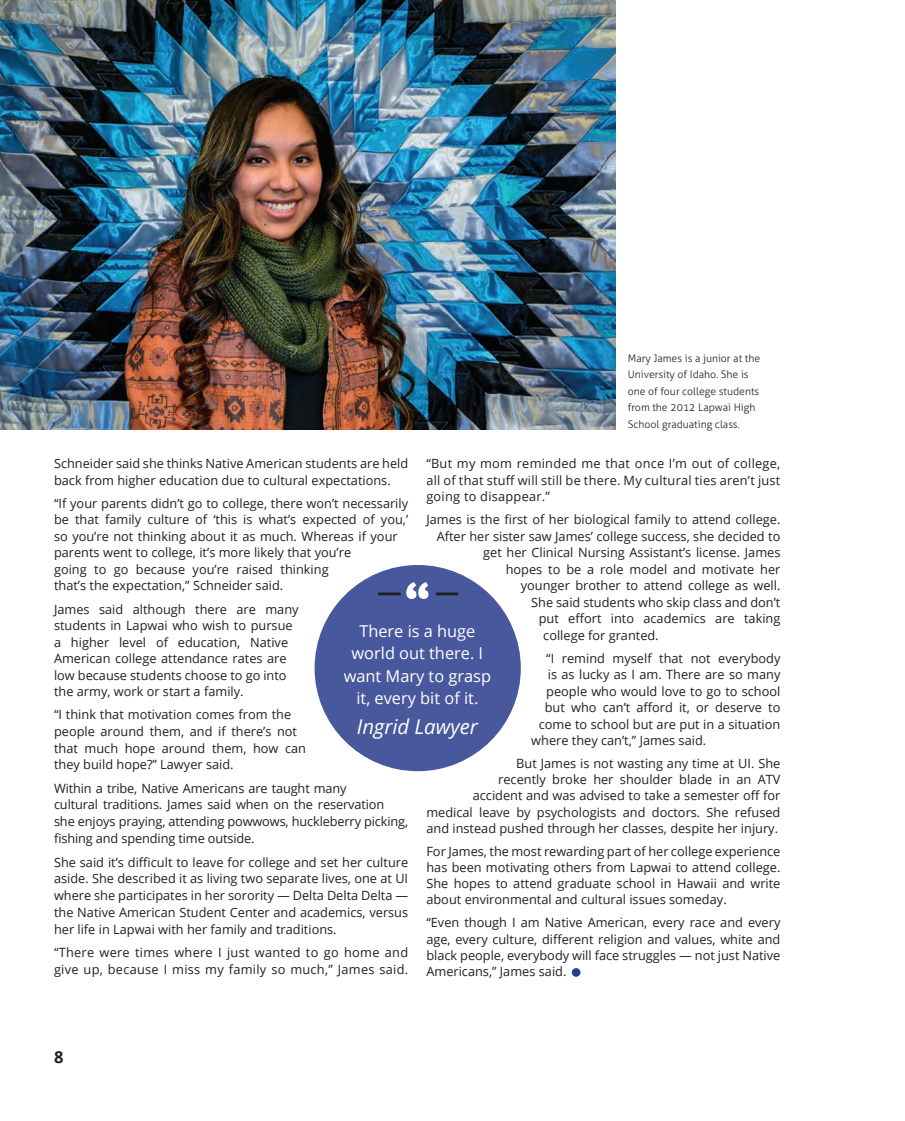
<style>
.page{position:relative;width:905px;height:1121px;background:#fff}
.page>*{position:absolute;margin:0;border:0;box-sizing:border-box;transform-origin:0 0}
.t1{font:700 69.15px "PT Sans";color:#fff}
.t2{font:700 22.2px "Aller";color:#231f20}
.t3{font:italic 20.4px "Open Sans";color:#fff}
.t4{font:700 16.5px "Open Sans";color:#231f20}
.t5{font:16.35px/22.4px "Open Sans";color:#fff;text-align:center}
.t6{font:12.75px/16.5px "Open Sans";color:#231f20}
.t7{font:12.75px/16.8px "Open Sans";letter-spacing:.02em;color:#231f20}
.t8{font:300 10.5px/16.5px "Aller";color:#231f20}
</style>
<div class="page">
<div style="left:314px;top:565px;width:207px;height:206px;background:#48589c;border-radius:50%"></div>
<div style="left:572px;top:968px;width:8px;height:8px;background:#253f8e;border-radius:50%"></div>
<img style="left:0;top:0;width:615px;height:429px">
<p class="t8" style="left:627px;top:350px;width:134px">Mary James is a junior at the<br>University of Idaho. She is one of four college students from the 2012 Lapwai High<br>School graduating class.</p>
<p class="t6" style="left:426px;top:455px;width:355px;text-align:justify">“But my mom reminded me that once I’m out of college, all of that stuff will still be there. My cultural ties aren’t just going to disappear.”</p>
<p class="t6" style="left:426px;top:511px;width:355px">James is the first of her biological family to attend college.</p>
<p class="t6" style="left:437px;top:527px;width:345px">After her sister saw James’ college success, she decided to</p>
<p class="t6" style="left:483px;top:544px;width:298px">get her Clinical Nursing Assistant’s license. James</p>
<p class="t6" style="left:506px;top:560px;width:276px">hopes to be a role model and motivate her</p>
<p class="t6" style="left:521px;top:577px;width:261px">younger brother to attend college as well.</p>
<p class="t6" style="left:531px;top:593px;width:250px">She said students who skip class and don’t</p>
<p class="t6" style="left:539px;top:610px;width:243px">put effort into academics are taking</p>
<p class="t6" style="left:543px;top:626px;width:117px">college for granted.</p>
<p class="t6" style="left:546px;top:650px;width:236px">“I remind myself that not everybody</p>
<p class="t6" style="left:548px;top:666px;width:234px">is as lucky as I am. There are so many</p>
<p class="t6" style="left:546px;top:682px;width:236px">people who would love to go to school</p>
<p class="t6" style="left:545px;top:699px;width:237px">but who can’t afford it, or deserve to</p>
<p class="t6" style="left:538px;top:715px;width:243px">come to school but are put in a situation</p>
<p class="t6" style="left:531px;top:731px;width:176px">where they can’t,” James said.</p>
<p class="t6" style="left:426px;top:755px;width:355px;text-align:right">But James is not wasting any time at UI. She<br>recently broke her shoulder blade in an ATV<br>accident and was advised to take a semester off for medical leave by psychologists and doctors. She refused and instead pushed through her classes, despite her injury.</p>
<p class="t6" style="left:426px;top:842px;width:355px;text-align:justify">For James, the most rewarding part of her college experience has been motivating others from Lapwai to attend college.<br>She hopes to attend graduate school in Hawaii and write about environmental and cultural issues someday.</p>
<p class="t6" style="left:426px;top:914px;width:355px;text-align:justify">“Even though I am Native American, every race and every age, every culture, different religion and values, white and black people, everybody will face struggles — not just Native Americans,” James said.</p>
<p class="t6" style="left:54px;top:455px;width:356px">Schneider said she thinks Native American students are held back from higher education due to cultural expectations.</p>
<p class="t6" style="left:54px;top:494px;width:355px">“If your parents didn’t go to college, there won’t necessarily be that family culture of ‘this is what’s expected of you,’ so you’re not thinking about it as much. Whereas if your parents went to college, it’s more likely that you’re<br>going to go because you’re raised thinking<br>that’s the expectation,” Schneider said.</p>
<p class="t6" style="left:54px;top:600px;width:246px">James said although there are many students in Lapwai who wish to pursue a higher level of education, Native American college attendance rates are low because students choose to go into the army, work or start a family.</p>
<p class="t6" style="left:54px;top:706px;width:253px">“I think that motivation comes from the people around them, and if there’s not that much hope around them, how can they build hope?” Lawyer said.</p>
<p class="t6" style="left:54px;top:779px;width:356px">Within a tribe, Native Americans are taught many<br>cultural traditions. James said when on the reservation<br>she enjoys praying, attending powwows, huckleberry picking, fishing and spending time outside.</p>
<p class="t6" style="left:54px;top:853px;width:356px;text-align:justify">She said it’s difficult to leave for college and set her culture aside. She described it as living two separate lives, one at UI where she participates in her sorority — Delta Delta Delta — the Native American Student Center and academics, versus her life in Lapwai with her family and traditions.</p>
<p class="t7" style="left:54px;top:944px;width:355px">“There were times where I just wanted to go home and give up, because I miss my family so much,” James said.</p>
<h1 class="t1" style="left:403px;top:567px;width:29px">“</h1>
<h2 class="t2" style="left:378px;top:578px;width:81px">— —</h2>
<p class="t5" style="left:344px;top:619px;width:149px">There is a huge world out there. I want Mary to grasp it, every bit of it.</p>
<h3 class="t3" style="left:357px;top:712px;width:122px">Ingrid Lawyer</h3>
<p class="t4" style="left:54px;top:1045px;width:11px">8</p>
</div>
